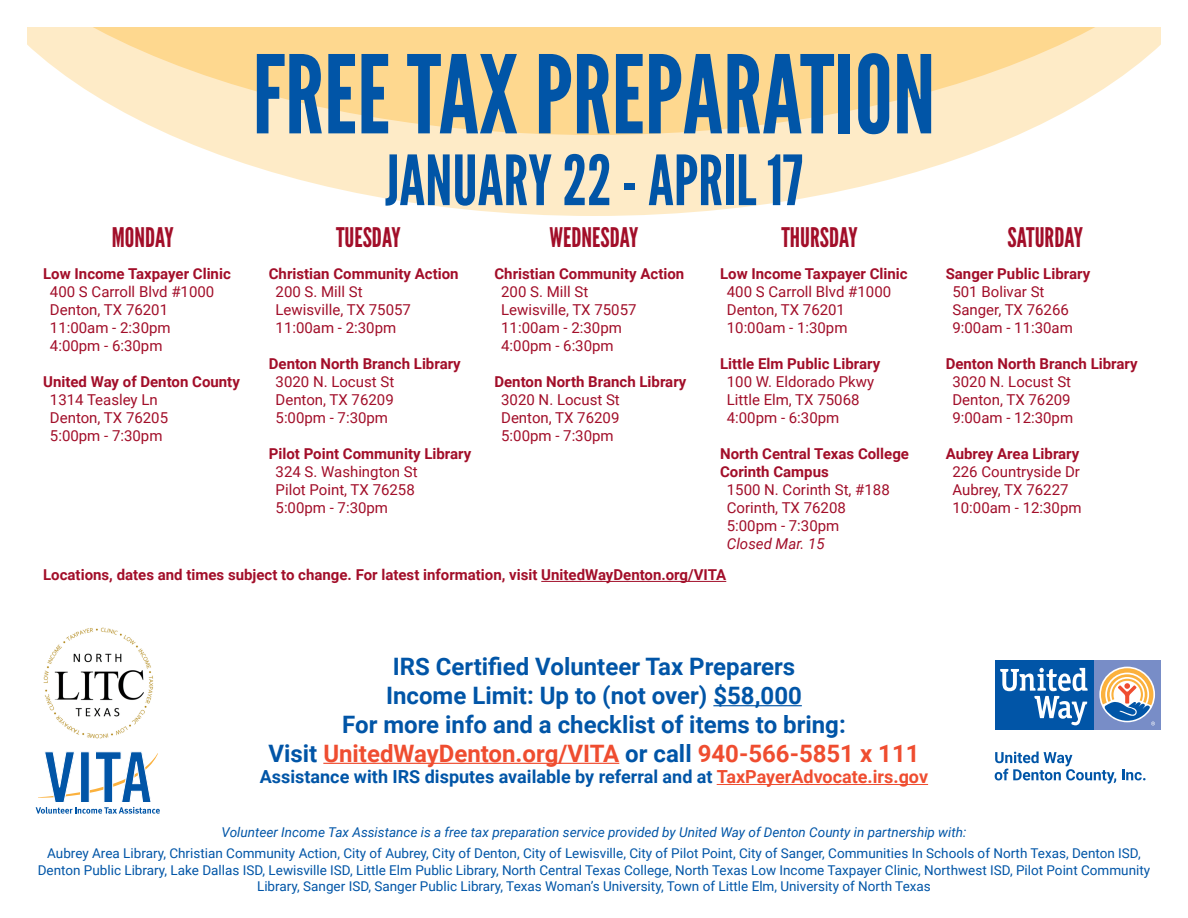
<style>
.page{position:relative;width:1188px;height:918px;background:#fff}
.page>*{position:absolute;margin:0;border:0;box-sizing:border-box;transform-origin:0 0}
.t1{font:108px "League Gothic";color:#0155a7}
.t2{font:69px "League Gothic";color:#0155a7}
.t3{font:27px "League Gothic";color:#a20e29}
.t4{font:700 24px/28.8px "Roboto";color:#0155a7;text-align:center}
.t5{font:700 18px "Roboto";color:#0155a7}
.t6{font:15px/18px "Roboto";color:#a20e29}
.t7{font:700 15px/18px "Roboto";color:#a20e29}
.t8{font:italic 15px "Roboto";color:#a20e29}
.t9{font:13.5px/16.2px "Roboto";color:#0155a7;text-align:center}
.t10{font:italic 13.5px "Roboto";color:#0155a7}
.s1{color:#ef4d30}
</style>
<div class="page">
<svg style="left:171px;top:135px;width:846px;height:81px;fill:#feebc7"></svg>
<svg style="left:27px;top:27px;width:1134px;height:108px;background:#fee1a9"></svg>
<hr style="left:541px;top:581px;width:185px;height:1px;background:#a20e29">
<hr style="left:713px;top:705px;width:89px;height:1px;background:#0155a7">
<hr style="left:323px;top:763px;width:296px;height:1px;background:#ef4d30">
<hr style="left:717px;top:784px;width:211px;height:1px;background:#ef4d30">
<div style="left:1093px;top:660px;width:68px;height:70px;background:#788dc7"></div>
<div style="left:995px;top:660px;width:98px;height:70px;background:#0155a7"></div>
<svg style="left:1000px;top:668px;width:88px;height:57px"></svg>
<svg style="left:1101px;top:668px;width:54px;height:57px"></svg>
<svg style="left:995px;top:751px;width:121px;height:33px"></svg>
<svg style="left:1122px;top:769px;width:24px;height:11px"></svg>
<svg style="left:36px;top:751px;width:124px;height:63px"></svg>
<img style="left:43px;top:627px;width:111px;height:112px">
<h1 class="t1" style="left:253px;top:31px;width:684px">FREE TAX PREPARATION</h1>
<h2 class="t2" style="left:385px;top:139px;width:419px">JANUARY 22 - APRIL 17</h2>
<h3 class="t3" style="left:112px;top:221px;width:63px">MONDAY</h3>
<h3 class="t3" style="left:336px;top:221px;width:66px">TUESDAY</h3>
<h3 class="t3" style="left:550px;top:221px;width:90px">WEDNESDAY</h3>
<h3 class="t3" style="left:781px;top:221px;width:78px">THURSDAY</h3>
<h3 class="t3" style="left:1007px;top:221px;width:77px">SATURDAY</h3>
<p class="t7" style="left:269px;top:265px;width:191px">Christian Community Action</p>
<p class="t6" style="left:276px;top:283px;width:137px">200 S. Mill St<br>Lewisville, TX 75057<br>11:00am - 2:30pm</p>
<p class="t7" style="left:269px;top:355px;width:194px">Denton North Branch Library</p>
<p class="t6" style="left:276px;top:373px;width:120px;text-align:justify">3020 N. Locust St Denton, TX 76209<br>5:00pm - 7:30pm</p>
<p class="t7" style="left:269px;top:445px;width:204px">Pilot Point Community Library</p>
<p class="t6" style="left:276px;top:463px;width:144px">324 S. Washington St<br>Pilot Point, TX 76258<br>5:00pm - 7:30pm</p>
<p class="t7" style="left:946px;top:265px;width:146px">Sanger Public Library</p>
<p class="t6" style="left:952px;top:283px;width:122px">501 Bolivar St<br>Sanger, TX 76266<br>9:00am - 11:30am</p>
<p class="t7" style="left:946px;top:355px;width:194px">Denton North Branch Library</p>
<p class="t6" style="left:952px;top:373px;width:122px">3020 N. Locust St<br>Denton, TX 76209<br>9:00am - 12:30pm</p>
<p class="t7" style="left:946px;top:445px;width:135px">Aubrey Area Library</p>
<p class="t6" style="left:952px;top:463px;width:131px">226 Countryside Dr<br>Aubrey, TX 76227<br>10:00am - 12:30pm</p>
<p class="t7" style="left:43px;top:265px;width:189px">Low Income Taxpayer Clinic</p>
<p class="t6" style="left:50px;top:283px;width:166px">400 S Carroll Blvd #1000<br>Denton, TX 76201<br>11:00am - 2:30pm<br>4:00pm - 6:30pm</p>
<p class="t7" style="left:43px;top:373px;width:198px">United Way of Denton County</p>
<p class="t6" style="left:50px;top:391px;width:120px">1314 Teasley Ln<br>Denton, TX 76205<br>5:00pm - 7:30pm</p>
<p class="t7" style="left:494px;top:265px;width:191px">Christian Community Action</p>
<p class="t6" style="left:501px;top:283px;width:137px">200 S. Mill St<br>Lewisville, TX 75057<br>11:00am - 2:30pm<br>4:00pm - 6:30pm</p>
<p class="t7" style="left:494px;top:373px;width:194px">Denton North Branch Library</p>
<p class="t6" style="left:501px;top:391px;width:120px;text-align:justify">3020 N. Locust St Denton, TX 76209<br>5:00pm - 7:30pm</p>
<p class="t7" style="left:720px;top:265px;width:189px">Low Income Taxpayer Clinic</p>
<p class="t6" style="left:727px;top:283px;width:166px">400 S Carroll Blvd #1000<br>Denton, TX 76201<br>10:00am - 1:30pm</p>
<p class="t7" style="left:720px;top:355px;width:162px">Little Elm Public Library</p>
<p class="t6" style="left:727px;top:373px;width:149px">100 W. Eldorado Pkwy<br>Little Elm, TX 75068<br>4:00pm - 6:30pm</p>
<p class="t7" style="left:720px;top:445px;width:190px">North Central Texas College<br>Corinth Campus</p>
<p class="t6" style="left:727px;top:481px;width:164px">1500 N. Corinth St, #188<br>Corinth, TX 76208<br>5:00pm - 7:30pm</p>
<p class="t8" style="left:727px;top:534px;width:99px">Closed Mar. 15</p>
<p class="t7" style="left:43px;top:565px;width:685px">Locations, dates and times subject to change. For latest information, visit UnitedWayDenton.org/VITA</p>
<h3 class="t4" style="left:269px;top:651px;width:653px">IRS Certified Volunteer Tax Preparers<br>Income Limit: Up to (not over) $58,000<br>For more info and a checklist of items to bring:<br>Visit <span class="s1">UnitedWayDenton.org/VITA</span> or call <span class="s1">940-566-5851 x 111</span></h3>
<p class="t5" style="left:260px;top:764px;width:670px">Assistance with IRS disputes available by referral and at <span class="s1">TaxPayerAdvocate.irs.gov</span></p>
<p class="t10" style="left:222px;top:823px;width:746px">Volunteer Income Tax Assistance is a free tax preparation service provided by United Way of Denton County in partnership with:</p>
<p class="t9" style="left:38px;top:845px;width:1114px">Aubrey Area Library, Christian Community Action, City of Aubrey, City of Denton, City of Lewisville, City of Pilot Point, City of Sanger, Communities In Schools of North Texas, Denton ISD,<br>Denton Public Library, Lake Dallas ISD, Lewisville ISD, Little Elm Public Library, North Central Texas College, North Texas Low Income Taxpayer Clinic, Northwest ISD, Pilot Point Community<br>Library, Sanger ISD, Sanger Public Library, Texas Woman’s University, Town of Little Elm, University of North Texas</p>
</div>
